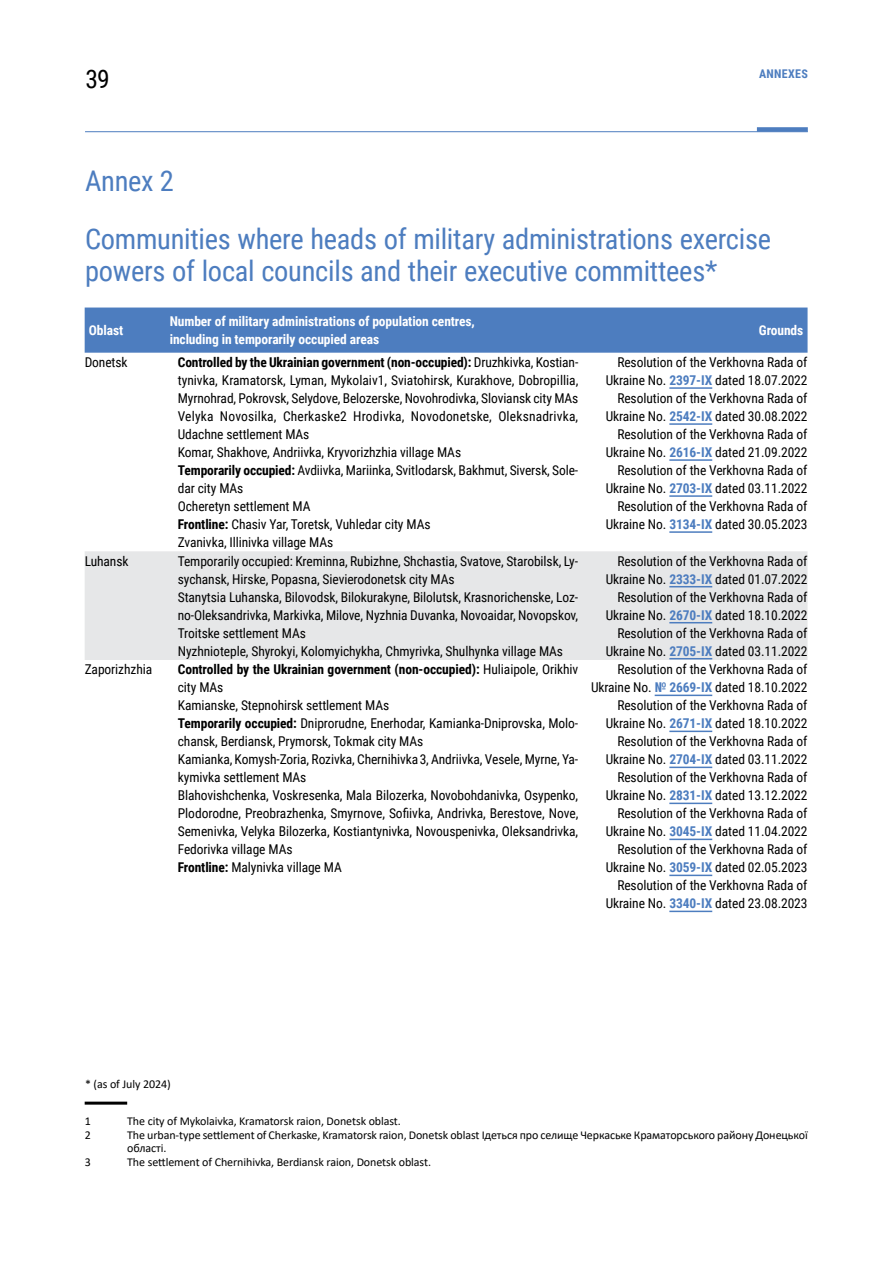
<style>
.page{position:relative;width:893px;height:1263px;background:#fff}
.page>*{position:absolute;margin:0;border:0;box-sizing:border-box;transform-origin:0 0}
.t1{font:28.5px/58.5px "Roboto Condensed";letter-spacing:-.01em;color:#4d7dbf}
.t2{font:25.5px "Roboto Condensed";color:#000}
.t3{font:13.5px/18px "Roboto Condensed";letter-spacing:-.005em;color:#000}
.t4{font:700 13.5px/18px "Roboto Condensed";letter-spacing:-.005em;color:#fff}
.t5{font:12px/13.5px "Calibri";letter-spacing:-.005em;color:#000}
.t6{font:700 12px "Roboto Condensed";letter-spacing:.025em;color:#4d7dbf}
.s1{font-weight:700}
.s2{font-weight:700;color:#4d7dbf}
</style>
<div class="page">
<div style="left:757px;top:127px;width:51px;height:5px;background:#4d7dbf"></div>
<hr style="left:85px;top:131px;width:723px;height:1px;background:#4d7dbf">
<div style="left:85px;top:308px;width:722px;height:45px;background:#4d7dbf"></div>
<div style="left:85px;top:551px;width:722px;height:109px;background:#e6e7e8"></div>
<hr style="left:669px;top:387px;width:43px;height:2px;background:#4d7dbf">
<hr style="left:669px;top:423px;width:43px;height:2px;background:#4d7dbf">
<hr style="left:669px;top:459px;width:43px;height:2px;background:#4d7dbf">
<hr style="left:669px;top:495px;width:43px;height:2px;background:#4d7dbf">
<hr style="left:669px;top:531px;width:43px;height:2px;background:#4d7dbf">
<hr style="left:669px;top:586px;width:43px;height:1px;background:#4d7dbf">
<hr style="left:669px;top:622px;width:43px;height:1px;background:#4d7dbf">
<hr style="left:669px;top:658px;width:43px;height:1px;background:#4d7dbf">
<hr style="left:655px;top:695px;width:57px;height:1px;background:#4d7dbf">
<hr style="left:669px;top:731px;width:43px;height:1px;background:#4d7dbf">
<hr style="left:669px;top:767px;width:43px;height:1px;background:#4d7dbf">
<hr style="left:669px;top:803px;width:43px;height:1px;background:#4d7dbf">
<hr style="left:669px;top:839px;width:43px;height:1px;background:#4d7dbf">
<hr style="left:669px;top:875px;width:43px;height:1px;background:#4d7dbf">
<hr style="left:669px;top:911px;width:43px;height:1px;background:#4d7dbf">
<hr style="left:85px;top:1101px;width:42px;height:3px;background:#000">
<h2 class="t2" style="left:85px;top:61px;width:26px">39</h2>
<p class="t6" style="left:759px;top:65px;width:50px">ANNEXES</p>
<h1 class="t1" style="left:85px;top:150px;width:687px">Annex 2<br>Communities where heads of military administrations exercise</h1>
<h1 class="t1" style="left:85px;top:240px;width:634px">powers of local councils and their executive committees*</h1>
<p class="t4" style="left:89px;top:321px;width:36px">Oblast</p>
<p class="t4" style="left:170px;top:312px;width:307px">Number of military administrations of population centres, including in temporarily occupied areas</p>
<p class="t4" style="left:759px;top:321px;width:46px">Grounds</p>
<p class="t3" style="left:85px;top:353px;width:45px">Donetsk</p>
<p class="t3" style="left:178px;top:353px;width:402px"><span class="s1">Controlled by the Ukrainian government (non-occupied):</span> Druzhkivka, Kostian&shy;tynivka, Kramatorsk, Lyman, Mykolaiv1, Sviatohirsk, Kurakhove, Dobropillia, Myrnohrad, Pokrovsk, Selydove, Belozerske, Novohrodivka, Sloviansk city MAs Velyka Novosilka, Cherkaske2 Hrodivka, Novodonetske, Oleksnadrivka, Udachne settlement MAs<br>Komar, Shakhove, Andriivka, Kryvorizhzhia village MAs<br><span class="s1">Temporarily occupied:</span> Avdiivka, Mariinka, Svitlodarsk, Bakhmut, Siversk, Sole&shy;dar city MAs<br>Ocheretyn settlement MA<br><span class="s1">Frontline:</span> Chasiv Yar, Toretsk, Vuhledar city MAs<br>Zvanivka, Illinivka village MAs</p>
<p class="t3" style="left:606px;top:353px;width:203px;text-align:right">Resolution of the Verkhovna Rada of Ukraine No. <span class="s2">2397-IX</span> dated 18.07.2022<br>Resolution of the Verkhovna Rada of Ukraine No. <span class="s2">2542-IX</span> dated 30.08.2022<br>Resolution of the Verkhovna Rada of Ukraine No. <span class="s2">2616-IX</span> dated 21.09.2022<br>Resolution of the Verkhovna Rada of Ukraine No. <span class="s2">2703-IX</span> dated 03.11.2022<br>Resolution of the Verkhovna Rada of Ukraine No. <span class="s2">3134-IX</span> dated 30.05.2023</p>
<p class="t3" style="left:85px;top:551px;width:45px">Luhansk</p>
<p class="t3" style="left:178px;top:551px;width:402px">Temporarily occupied: Kreminna, Rubizhne, Shchastia, Svatove, Starobilsk, Ly&shy;sychansk, Hirske, Popasna, Sievierodonetsk city MAs<br>Stanytsia Luhanska, Bilovodsk, Bilokurakyne, Bilolutsk, Krasnorichenske, Loz&shy;no-Oleksandrivka, Markivka, Milove, Nyzhnia Duvanka, Novoaidar, Novopskov, Troitske settlement MAs<br>Nyzhnioteple, Shyrokyi, Kolomyichykha, Chmyrivka, Shulhynka village MAs</p>
<p class="t3" style="left:606px;top:551px;width:203px;text-align:right">Resolution of the Verkhovna Rada of Ukraine No. <span class="s2">2333-IX</span> dated 01.07.2022<br>Resolution of the Verkhovna Rada of Ukraine No. <span class="s2">2670-IX</span> dated 18.10.2022<br>Resolution of the Verkhovna Rada of Ukraine No. <span class="s2">2705-IX</span> dated 03.11.2022</p>
<p class="t3" style="left:85px;top:660px;width:69px">Zaporizhzhia</p>
<p class="t3" style="left:178px;top:660px;width:402px"><span class="s1">Controlled by the Ukrainian government (non-occupied):</span> Huliaipole, Orikhiv city MAs<br>Kamianske, Stepnohirsk settlement MAs<br><span class="s1">Temporarily occupied:</span> Dniprorudne, Enerhodar, Kamianka-Dniprovska, Molo&shy;chansk, Berdiansk, Prymorsk, Tokmak city MAs<br>Kamianka, Komysh-Zoria, Rozivka, Chernihivka3, Andriivka, Vesele, Myrne, Ya&shy;kymivka settlement MAs<br>Blahovishchenka, Voskresenka, Mala Bilozerka, Novobohdanivka, Osypenko, Plodorodne, Preobrazhenka, Smyrnove, Sofiivka, Andrivka, Berestove, Nove, Semenivka, Velyka Bilozerka, Kostiantynivka, Novouspenivka, Oleksandrivka, Fedorivka village MAs<br><span class="s1">Frontline:</span> Malynivka village MA</p>
<p class="t3" style="left:591px;top:660px;width:218px;text-align:right">Resolution of the Verkhovna Rada of Ukraine No. <span class="s2">№ 2669-IX</span> dated 18.10.2022<br>Resolution of the Verkhovna Rada of Ukraine No. <span class="s2">2671-IX</span> dated 18.10.2022<br>Resolution of the Verkhovna Rada of Ukraine No. <span class="s2">2704-IX</span> dated 03.11.2022<br>Resolution of the Verkhovna Rada of Ukraine No. <span class="s2">2831-IX</span> dated 13.12.2022<br>Resolution of the Verkhovna Rada of Ukraine No. <span class="s2">3045-IX</span> dated 11.04.2022<br>Resolution of the Verkhovna Rada of Ukraine No. <span class="s2">3059-IX</span> dated 02.05.2023<br>Resolution of the Verkhovna Rada of Ukraine No. <span class="s2">3340-IX</span> dated 23.08.2023</p>
<p class="t5" style="left:85px;top:1076px;width:87px">* (as of July 2024)</p>
<p class="t5" style="left:85px;top:1114px;width:8px">1</p>
<p class="t5" style="left:127px;top:1114px;width:275px">The city of Mykolaivka, Kramatorsk raion, Donetsk oblast.</p>
<p class="t5" style="left:85px;top:1127px;width:8px">2</p>
<p class="t5" style="left:127px;top:1127px;width:682px">The urban-type settlement of Cherkaske, Kramatorsk raion, Donetsk oblast Ідеться про селище Черкаське Краматорського району Донецької області.</p>
<p class="t5" style="left:85px;top:1154px;width:8px">3</p>
<p class="t5" style="left:127px;top:1154px;width:305px">The settlement of Chernihivka, Berdiansk raion, Donetsk oblast.</p>
</div>
